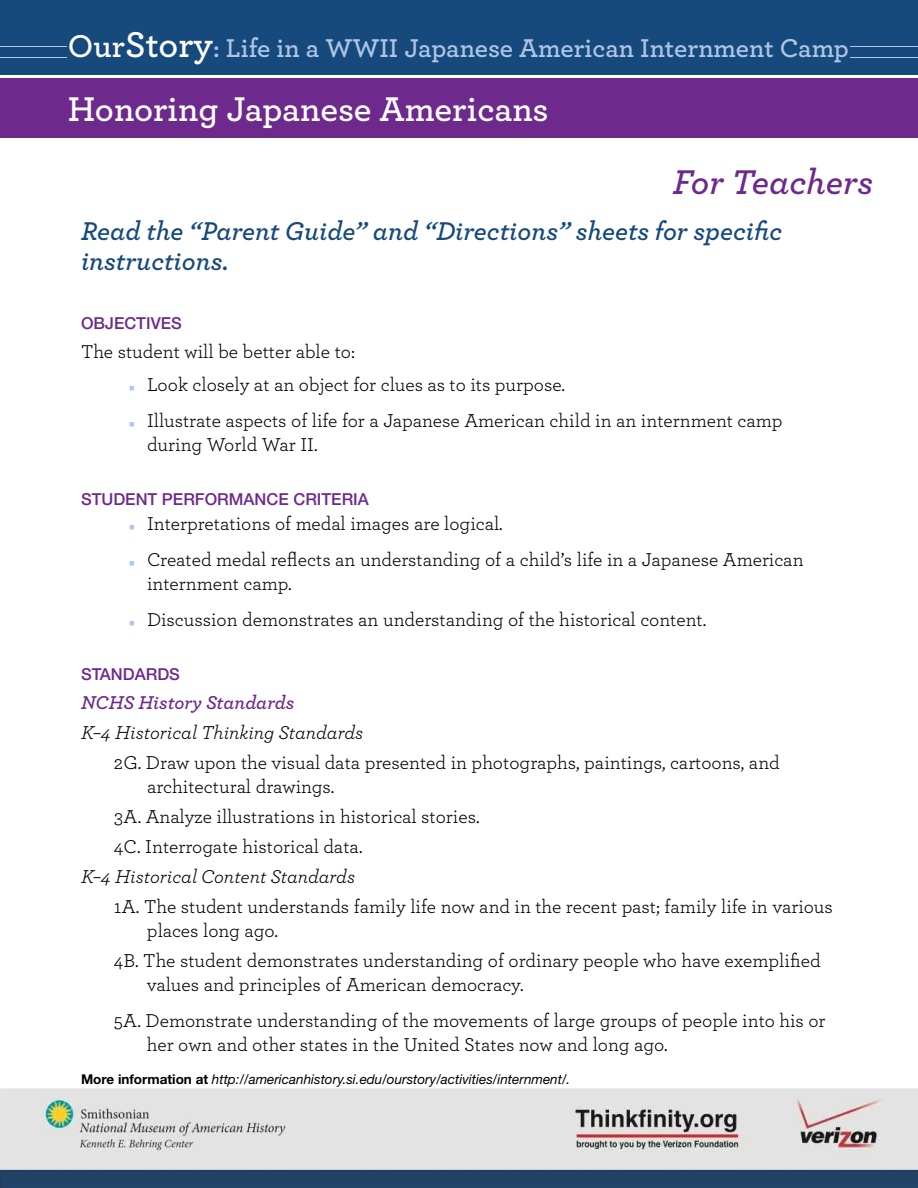
<style>
.page{position:relative;width:918px;height:1188px;background:#fff}
.page>*{position:absolute;margin:0;border:0;box-sizing:border-box;transform-origin:0 0}
.t1{font:600 36px "Archer";color:#fff}
.t2{font:italic 600 36px "Archer";color:#6e298d}
.t3{font:italic 600 27px/30px "Archer";color:#174a7c}
.t4{font:600 27px "Archer";color:#aec5e7}
.t5{font:19.5px/24px "Archer";color:#000}
.t6{font:italic 19.5px "Archer";color:#000}
.t7{font:italic 600 19.5px "Archer";color:#6e298d}
.t8{font:500 16.5px "Helvetica Neue LT Std";color:#6e298d}
.t9{font:italic 13.5px "Helvetica Neue LT Std";color:#000}
.s1{font-size:33px;color:#fff}
.s2{font-size:37.5px;color:#fff}
.s3{color:#aec5e7}
.s4{font-weight:700;font-style:normal}
</style>
<div class="page">
<div style="left:0;top:0;width:918px;height:75px;background:#174a7c"></div>
<div style="left:0;top:78px;width:918px;height:60px;background:#6e298d"></div>
<hr style="left:0;top:57px;width:918px;height:1px;background:#aec5e7">
<hr style="left:0;top:46px;width:918px;height:1px;background:#aec5e7">
<div style="left:68px;top:27px;width:782px;height:42px;background:#174a7c"></div>
<img style="left:0;top:1089px;width:918px;height:99px">
<h2 class="t4" style="left:68px;top:28px;width:783px"><span class="s1">Our</span><span class="s2">Story</span>: Life in a WWII Japanese American Internment Camp</h2>
<h1 class="t1" style="left:68px;top:82px;width:482px">Honoring Japanese Americans</h1>
<h1 class="t2" style="left:673px;top:154px;width:202px">For Teachers</h1>
<h2 class="t3" style="left:81px;top:214px;width:703px">Read the “Parent Guide” and “Directions” sheets for specific instructions.</h2>
<p class="t8" style="left:81px;top:314px;width:43px">OBJECTI</p>
<p class="t8" style="left:151px;top:314px;width:21px">VES</p>
<p class="t5" style="left:81px;top:338px;width:276px">The student will be better able to:</p>
<p class="t5" style="left:129px;top:371px;width:438px"><span class="s3">■</span> Look closely at an object for clues as to its purpose.</p>
<p class="t5" style="left:147px;top:407px;width:637px;text-indent:-18px"><span class="s3">■</span> Illustrate aspects of life for a Japanese American child in an internment camp during World War II.</p>
<p class="t8" style="left:81px;top:489px;width:289px">STUDENT PERFORMANCE CRITERIA</p>
<p class="t5" style="left:129px;top:511px;width:375px"><span class="s3">■</span> Interpretations of medal images are logical.</p>
<p class="t5" style="left:147px;top:547px;width:658px;text-indent:-18px"><span class="s3">■</span> Created medal reflects an understanding of a child’s life in a Japanese American internment camp.</p>
<p class="t5" style="left:129px;top:607px;width:579px"><span class="s3">■</span> Discussion demonstrates an understanding of the historical content.</p>
<p class="t8" style="left:81px;top:665px;width:101px">STANDARDS</p>
<p class="t7" style="left:81px;top:687px;width:215px">NCHS History Standards</p>
<p class="t6" style="left:81px;top:718px;width:284px">K–4 Historical Thinking Standards</p>
<p class="t5" style="left:147px;top:749px;width:634px;text-indent:-33px">2G. Draw upon the visual data presented in photographs, paintings, cartoons, and architectural drawings.</p>
<p class="t5" style="left:114px;top:800px;width:367px;line-height:30px">3A. Analyze illustrations in historical stories.<br>4C. Interrogate historical data.</p>
<p class="t6" style="left:81px;top:862px;width:276px">K–4 Historical Content Standards</p>
<p class="t5" style="left:147px;top:893px;width:687px;text-indent:-33px">1A. The student understands family life now and in the recent past; family life in various places long ago.</p>
<p class="t5" style="left:147px;top:947px;width:675px;text-indent:-33px">4B. The student demonstrates understanding of ordinary people who have exemplified values and principles of American democracy.</p>
<p class="t5" style="left:147px;top:1007px;width:680px;text-indent:-33px">5A. Demonstrate understanding of the movements of large groups of people into his or her own and other states in the United States now and long ago.</p>
<p class="t9" style="left:81px;top:1071px;width:491px"><span class="s4">More information at</span> http://americanhistory.si.edu/ourstory/activities/internment/.</p>
</div>
